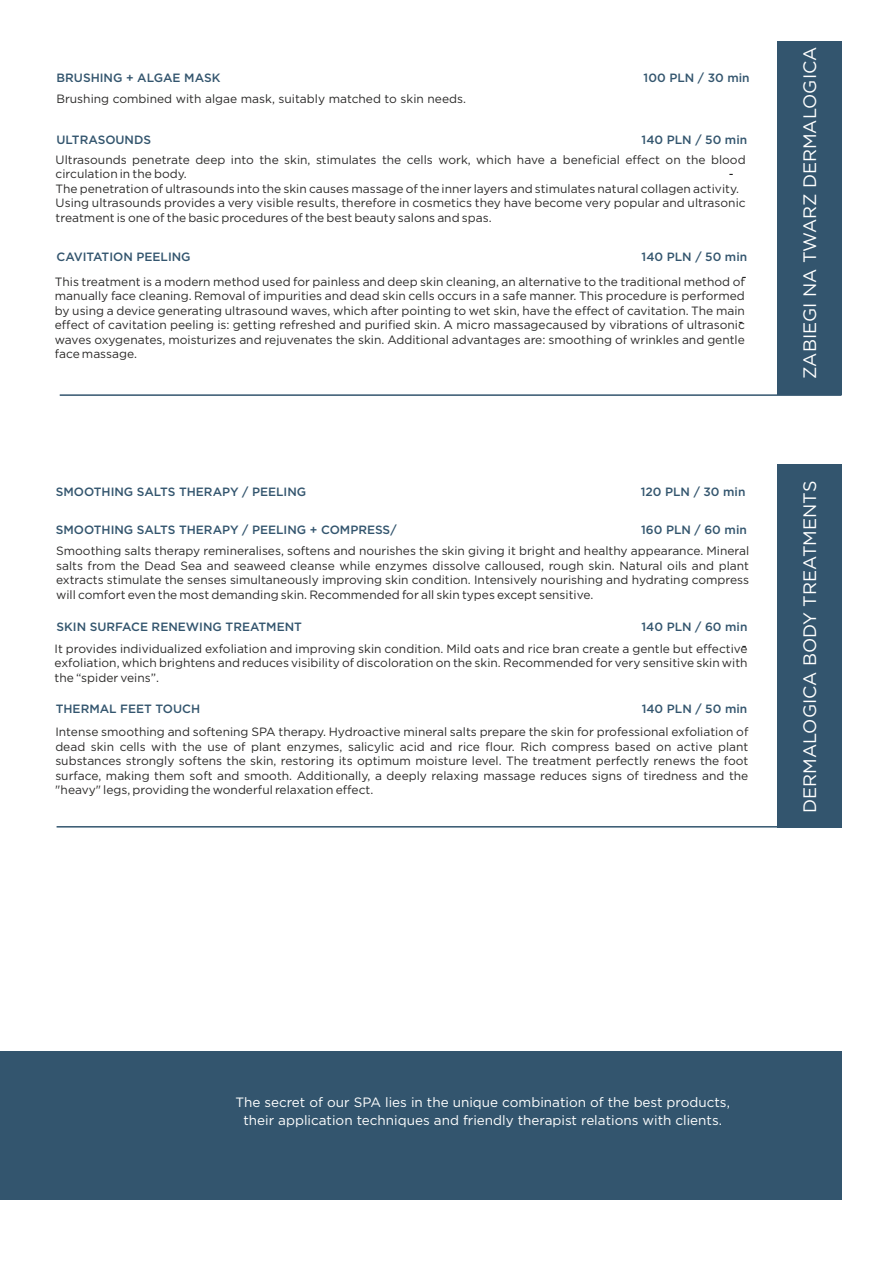
<style>
.page{position:relative;width:893px;height:1263px;background:#fff}
.page>*{position:absolute;margin:0;border:0;box-sizing:border-box;transform-origin:0 0}
.t1{font:18px "Gotham";color:#fff}
.t2{font:13.5px/18px "Gotham";color:#fff;text-align:center}
.t3{font:12px/14.4px "Gotham";color:#2b2a29;text-align:justify}
.t4{font:500 12px "Gotham";color:#33556e}
.t5{font:12px "Gotham";color:#000}
</style>
<div class="page">
<div style="left:777px;top:41px;width:64px;height:354px;background:#33556e"></div>
<div style="left:777px;top:464px;width:64px;height:363px;background:#33556e"></div>
<hr style="left:57px;top:826px;width:784px;height:1px;background:#33556e">
<hr style="left:60px;top:394px;width:781px;height:2px;background:#33556e">
<div style="left:0;top:1052px;width:841px;height:148px;background:#33556e"></div>
<p class="t4" style="left:57px;top:72px;width:165px">BRUSHING + ALGAE MASK</p>
<p class="t3" style="left:56px;top:92px;width:411px">Brushing combined with algae mask, suitably matched to skin needs.</p>
<p class="t4" style="left:57px;top:134px;width:96px">ULTRASOUNDS</p>
<p class="t4" style="left:644px;top:72px;width:108px">100 PLN / 30 min</p>
<p class="t4" style="left:642px;top:134px;width:107px">140 PLN / 50 min</p>
<p class="t3" style="left:56px;top:153px;width:692px;text-align:left">Ultrasounds penetrate deep into the skin, stimulates the cells work, which have a beneficial effect on the blood circulation in the body.<br>The penetration of ultrasounds into the skin causes massage of the inner layers and stimulates natural collagen activity.<br>Using ultrasounds provides a very visible results, therefore in cosmetics they have become very popular and ultrasonic treatment is one of the basic procedures of the best beauty salons and spas.</p>
<p class="t5" style="left:729px;top:168px;width:6px">-</p>
<p class="t4" style="left:57px;top:252px;width:136px">CAVITATION PEELING</p>
<p class="t4" style="left:642px;top:252px;width:107px">140 PLN / 50 min</p>
<p class="t5" style="left:742px;top:271px;width:6px">-</p>
<p class="t3" style="left:55px;top:275px;width:692px">This treatment is a modern method used for painless and deep skin cleaning, an alternative to the traditional method of manually face cleaning. Removal of impurities and dead skin cells occurs in a safe manner. This procedure is performed by using a device generating ultrasound waves, which after pointing to wet skin, have the effect of cavitation. The main effect of cavitation peeling is: getting refreshed and purified skin. A micro massagecaused by vibrations of ultrasonic waves oxygenates, moisturizes and rejuvenates the skin. Additional advantages are: smoothing of wrinkles and gentle face massage.</p>
<p class="t5" style="left:738px;top:316px;width:6px">-</p>
<p class="t4" style="left:56px;top:486px;width:252px">SMOOTHING SALTS THERAPY / PEELING</p>
<p class="t4" style="left:56px;top:525px;width:342px">SMOOTHING SALTS THERAPY / PEELING + COMPRESS/</p>
<p class="t4" style="left:641px;top:486px;width:106px">120 PLN / 30 min</p>
<p class="t4" style="left:641px;top:525px;width:107px">160 PLN / 60 min</p>
<p class="t3" style="left:56px;top:545px;width:695px">Smoothing salts therapy remineralises, softens and nourishes the skin giving it bright and healthy appearance. Mineral salts from the Dead Sea and seaweed cleanse while enzymes dissolve calloused, rough skin. Natural oils and plant extracts stimulate the senses simultaneously improving skin condition. Intensively nourishing and hydrating compress will comfort even the most demanding skin. Recommended for all skin types except sensitive.</p>
<p class="t4" style="left:57px;top:621px;width:247px">SKIN SURFACE RENEWING TREATMENT</p>
<p class="t4" style="left:641px;top:621px;width:108px">140 PLN / 60 min</p>
<p class="t3" style="left:55px;top:642px;width:695px">It provides individualized exfoliation and improving skin condition. Mild oats and rice bran create a gentle but effective exfoliation, which brightens and reduces visibility of discoloration on the skin. Recommended for very sensitive skin with the “spider veins”.</p>
<p class="t5" style="left:742px;top:641px;width:6px">-</p>
<p class="t4" style="left:56px;top:704px;width:146px">THERMAL FEET TOUCH</p>
<p class="t4" style="left:642px;top:704px;width:107px">140 PLN / 50 min</p>
<p class="t3" style="left:55px;top:726px;width:695px">Intense smoothing and softening SPA therapy. Hydroactive mineral salts prepare the skin for professional exfoliation of dead skin cells with the use of plant enzymes, salicylic acid and rice flour. Rich compress based on active plant substances strongly softens the skin, restoring its optimum moisture level. The treatment perfectly renews the foot surface, making them soft and smooth. Additionally, a deeply relaxing massage reduces signs of tiredness and the "heavy" legs, providing the wonderful relaxation effect.</p>
<h1 class="t1" style="left:802px;top:379px;width:334px;rotate:-90deg">ZABIEGI NA TWARZ DERMALOGICA</h1>
<h1 class="t1" style="left:802px;top:813px;width:334px;rotate:-90deg">DERMALOGICA BODY TREATMENTS</h1>
<p class="t2" style="left:235px;top:1094px;width:496px">The secret of our SPA lies in the unique combination of the best products, their application techniques and friendly therapist relations with clients.</p>
</div>
